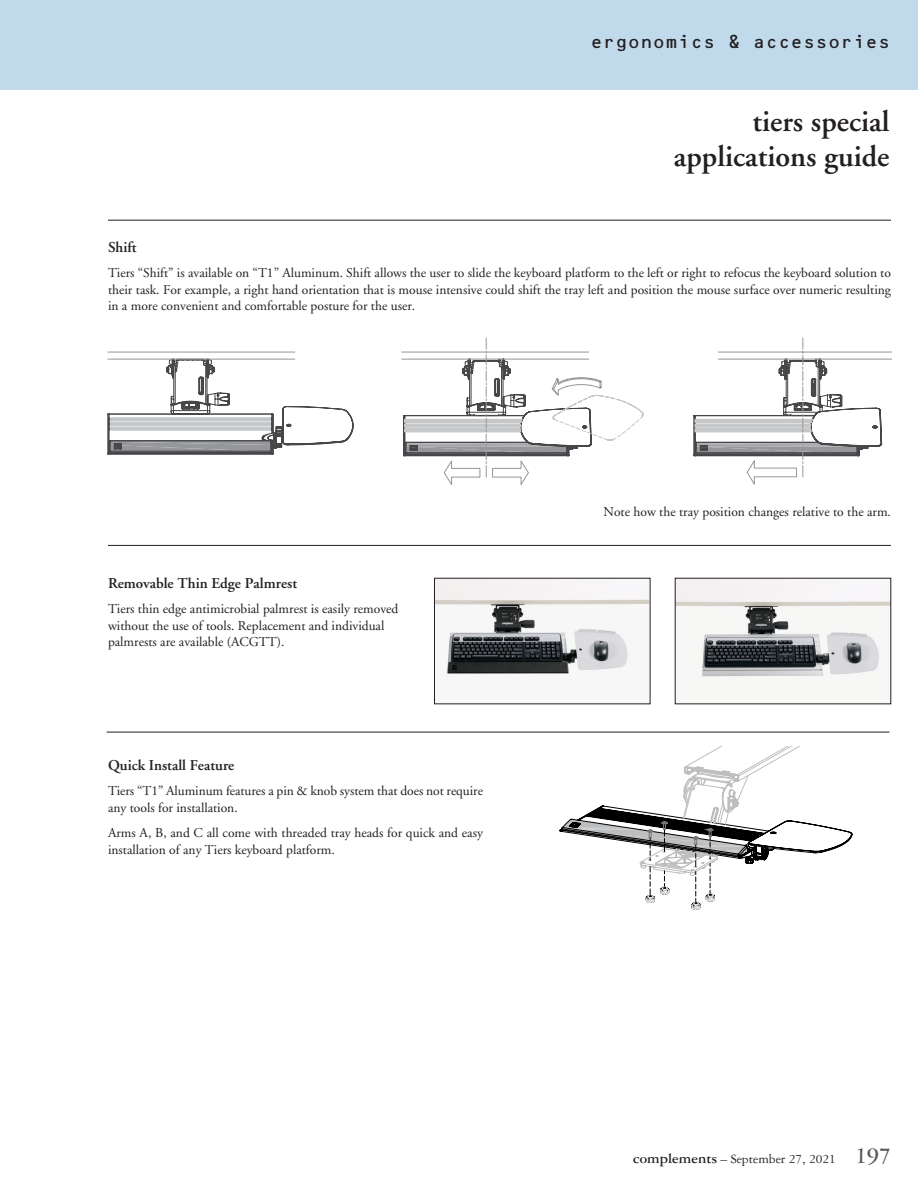
<style>
.page{position:relative;width:918px;height:1188px;background:#fff}
.page>*{position:absolute;margin:0;border:0;box-sizing:border-box;transform-origin:0 0}
.t1{font:600 30px/34.5px "Adobe Garamond";color:#231f20;text-align:right}
.t2{font:18px "OCRB";letter-spacing:-.025em;color:#231f20}
.t3{font:600 15px "Adobe Garamond";color:#231f20}
.t4{font:13.5px/16.5px "Adobe Garamond";color:#231f20}
.t5{font:13.5px "Garamond Three";color:#231f20}
.s1{font-weight:700;font-size:15px}
.s2{font-weight:700;font-size:24px;color:#58595b}
</style>
<div class="page">
<div style="left:0;top:0;width:918px;height:90px;background:#c0daec"></div>
<hr style="left:108px;top:220px;width:783px;height:1px;background:#231f20">
<img style="left:677px;top:580px;width:212px;height:98px">
<div style="left:675px;top:578px;width:216px;height:126px;border:1px solid #231f20"></div>
<img style="left:436px;top:580px;width:212px;height:95px">
<div style="left:434px;top:578px;width:216px;height:126px;border:1px solid #231f20"></div>
<svg style="left:560px;top:747px;width:292px;height:163px"></svg>
<hr style="left:108px;top:545px;width:783px;height:1px;background:#231f20">
<hr style="left:106px;top:732px;width:784px;height:1px;background:#231f20">
<svg style="left:107px;top:338px;width:537px;height:147px"></svg>
<svg style="left:693px;top:338px;width:198px;height:147px"></svg>
<h2 class="t2" style="left:590px;top:32px;width:302px">ergonomics &amp; accessories</h2>
<h1 class="t1" style="left:674px;top:105px;width:217px">tiers special applications guide</h1>
<p class="t3" style="left:108px;top:239px;width:30px">Shift</p>
<p class="t4" style="left:108px;top:265px;width:785px;text-align:justify">Tiers “Shift” is available on “T1” Aluminum. Shift allows the user to slide the keyboard platform to the left or right to refocus the keyboard solution to their task. For example, a right hand orientation that is mouse intensive could shift the tray left and position the mouse surface over numeric resulting in a more convenient and comfortable posture for the user.</p>
<p class="t3" style="left:108px;top:575px;width:191px">Removable Thin Edge Palmrest</p>
<p class="t4" style="left:108px;top:601px;width:292px">Tiers thin edge antimicrobial palmrest is easily removed without the use of tools. Replacement and individual palmrests are available (ACGTT).</p>
<p class="t3" style="left:108px;top:757px;width:128px">Quick Install Feature</p>
<p class="t4" style="left:108px;top:783px;width:377px">Tiers “T1” Aluminum features a pin &amp; knob system that does not require any tools for installation.</p>
<p class="t4" style="left:108px;top:825px;width:376px">Arms A, B, and C all come with threaded tray heads for quick and easy installation of any Tiers keyboard platform.</p>
<p class="t4" style="left:604px;top:503px;width:289px">Note how the tray position changes relative to the arm.</p>
<p class="t5" style="left:633px;top:1152px;width:259px"><span class="s1">complements</span> – September 27, 2021 <span class="s2">197</span></p>
</div>
